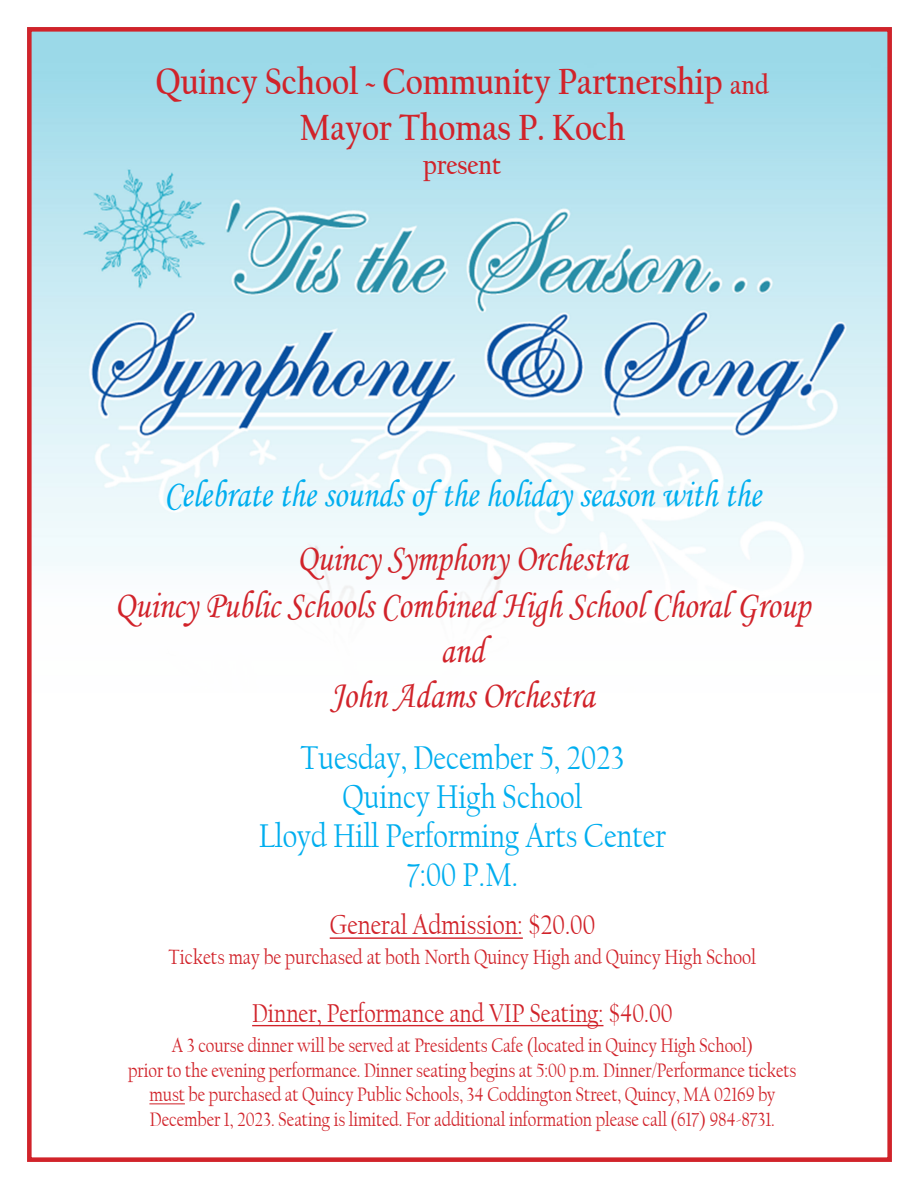
<style>
.page{position:relative;width:919px;height:1189px;background:#fff}
.page>*{position:absolute;margin:0;border:0;box-sizing:border-box;transform-origin:0 0}
.t1{font:39px/45.6px "Monotype Corsiva";color:#d1232a;text-align:center;scale:.85 1}
.t2{font:39px "Monotype Corsiva";color:#00aeef;scale:.85 1}
.t3{font:700 38.25px "Californian FB";color:#d1232a;scale:.85 1}
.t4{font:34.5px/39px "Californian FB";color:#00aeef;text-align:center;scale:.85 1}
.t5{font:28.5px "Californian FB";color:#d1232a;scale:.85 1}
.t6{font:700 28.5px "Californian FB";color:#d1232a;scale:.85 1}
.t7{font:27px "Californian FB";color:#d1232a;scale:.85 1}
.t8{font:21.6px "Californian FB";color:#d1232a;scale:.85 1}
.t9{font:20.4px/24.5px "Californian FB";letter-spacing:-.005em;color:#d1232a;text-align:center;scale:.85 1}
.s1{font-size:28.5px}
</style>
<div class="page">
<img style="left:27px;top:33px;width:864px;height:1129px">
<hr style="left:329px;top:937px;width:193px;height:1px;background:#d1232a">
<hr style="left:252px;top:1024px;width:351px;height:2px;background:#d1232a">
<hr style="left:149px;top:1103px;width:36px;height:1px;background:#d1232a">
<div style="left:27px;top:27px;width:864px;height:1134px;border:5px solid #d1232a"></div>
<p class="t3" style="left:155px;top:60px;width:723px">Quincy School ~ Community Partnership <span class="s1">and</span></p>
<p class="t3" style="left:299px;top:106px;width:384px">Mayor Thomas P. Koch</p>
<p class="t6" style="left:423px;top:149px;width:93px">present</p>
<p class="t2" style="left:164px;top:470px;width:703px">Celebrate the sounds of the holiday season with the</p>
<p class="t1" style="left:115px;top:535px;width:819px">Quincy Symphony Orchestra<br>Quincy Public Schools Combined High School Choral Group and<br>John Adams Orchestra</p>
<p class="t4" style="left:300px;top:738px;width:382px">Tuesday, December 5, 2023<br>Quincy High School</p>
<p class="t4" style="left:258px;top:816px;width:480px">Lloyd Hill Performing Arts Center<br>7:00 P.M.</p>
<p class="t5" style="left:329px;top:909px;width:313px">General Admission: $20.00</p>
<p class="t8" style="left:168px;top:945px;width:692px">Tickets may be purchased at both North Quincy High and Quincy High School</p>
<p class="t7" style="left:252px;top:998px;width:496px">Dinner, Performance and VIP Seating: $40.00</p>
<p class="t9" style="left:128px;top:1033px;width:787px">A 3 course dinner will be served at Presidents Cafe (located in Quincy High School)<br>prior to the evening performance. Dinner seating begins at 5:00 p.m. Dinner/Performance tickets must be purchased at Quincy Public Schools, 34 Coddington Street, Quincy, MA 02169 by December 1, 2023. Seating is limited. For additional information please call (617) 984-8731.</p>
</div>
